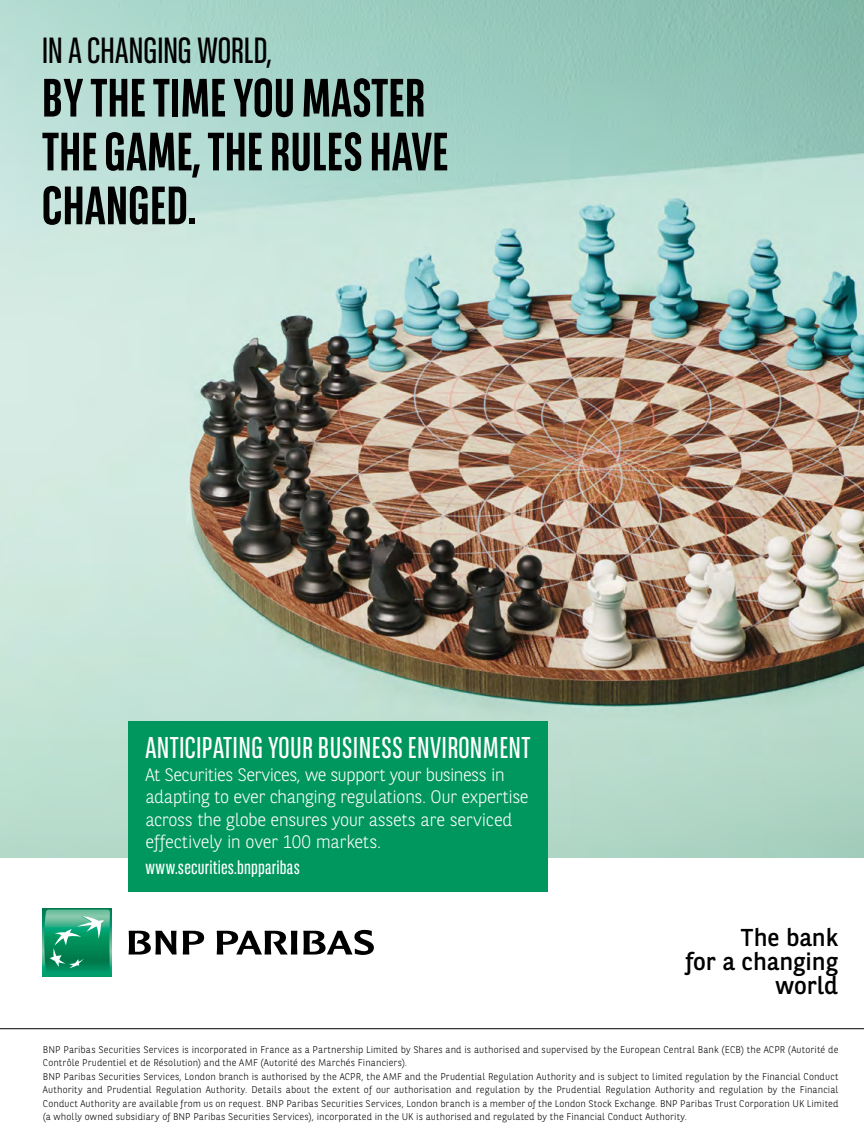
<style>
.page{position:relative;width:864px;height:1136px;background:#fff}
.page>*{position:absolute;margin:0;border:0;box-sizing:border-box;transform-origin:0 0}
.t1{font:700 53.85px/53.8px "BNPP Sans Condensed";color:#000}
.t2{font:36.3px "BNPP Sans Condensed";letter-spacing:-.01em;color:#000}
.t3{font:30px "BNPP Sans Condensed";letter-spacing:.01em;color:#fff}
.t4{font:24.45px/24.5px "BNPP Sans";color:#000;text-align:right}
.t5{font:19.35px "BNPP Sans Condensed";letter-spacing:.015em;color:#fff}
.t6{font:300 18px/22.5px "BNPP Sans";letter-spacing:-.03em;color:#fff}
.t7{font:300 9.75px/13.5px "BNPP Sans";letter-spacing:.015em;color:#000}
</style>
<div class="page">
<img style="left:0;top:0;width:863px;height:857px">
<div style="left:43px;top:908px;width:68px;height:68px;background:#009f6d"></div>
<svg style="left:44px;top:909px;width:66px;height:62px"></svg>
<svg style="left:128px;top:930px;width:48px;height:24px"></svg>
<svg style="left:183px;top:930px;width:21px;height:24px"></svg>
<svg style="left:217px;top:930px;width:80px;height:24px"></svg>
<svg style="left:303px;top:929px;width:71px;height:25px"></svg>
<div style="left:128px;top:721px;width:420px;height:170px;background:#00975f"></div>
<hr style="left:0;top:1028px;width:863px;height:1px;background:#000">
<h2 class="t2" style="left:42px;top:31px;width:231px">IN A CHANGING WORLD,</h2>
<h1 class="t1" style="left:42px;top:72px;width:408px">BY THE TIME YOU MASTER<br>THE GAME, THE RULES HAVE<br>CHANGED.</h1>
<h3 class="t3" style="left:145px;top:731px;width:386px">ANTICIPATING YOUR BUSINESS ENVIRONMENT</h3>
<h3 class="t6" style="left:145px;top:762px;width:384px">At Securities Services, we support your business in adapting to ever changing regulations. Our expertise across the globe ensures your assets are serviced effectively in over 100 markets.</h3>
<h3 class="t5" style="left:145px;top:857px;width:156px">www.securities.bnpparibas</h3>
<h3 class="t4" style="left:685px;top:923px;width:154px">The bank<br>for a changing world</h3>
<p class="t7" style="left:43px;top:1041px;width:796px">BNP Paribas Securities Services is incorporated in France as a Partnership Limited by Shares and is authorised and supervised by the European Central Bank (ECB) the ACPR (Autorité de Contrôle Prudentiel et de Résolution) and the AMF (Autorité des Marchés Financiers).<br>BNP Paribas Securities Services, London branch is authorised by the ACPR, the AMF and the Prudential Regulation Authority and is subject to limited regulation by the Financial Conduct Authority and Prudential Regulation Authority. Details about the extent of our authorisation and regulation by the Prudential Regulation Authority and regulation by the Financial Conduct Authority are available from us on request. BNP Paribas Securities Services, London branch is a member of the London Stock Exchange. BNP Paribas Trust Corporation UK Limited (a wholly owned subsidiary of BNP Paribas Securities Services), incorporated in the UK is authorised and regulated by the Financial Conduct Authority.</p>
</div>
